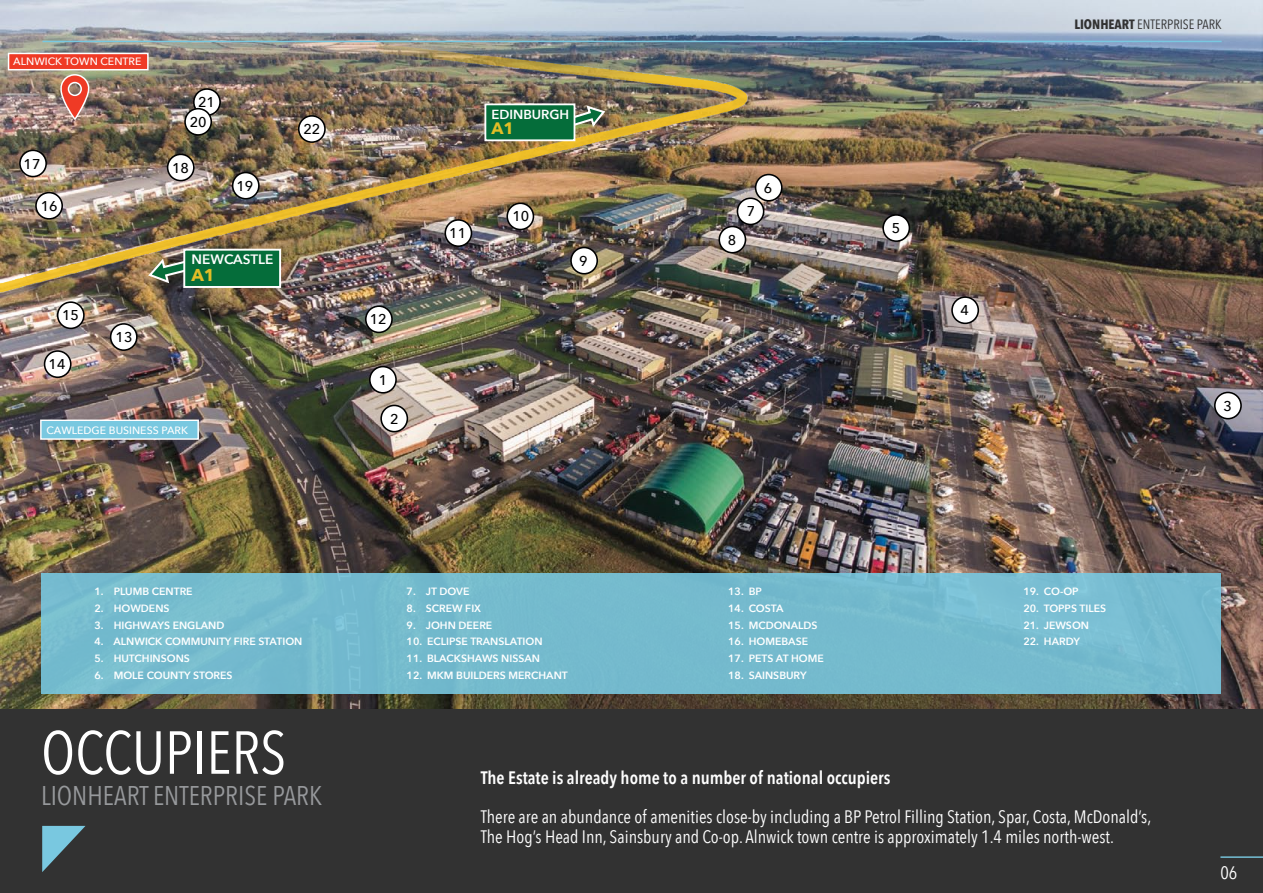
<style>
.page{position:relative;width:1263px;height:893px;background:#fff}
.page>*{position:absolute;margin:0;border:0;box-sizing:border-box;transform-origin:0 0}
.t1{font:60px "Avenir Next Condensed";color:#fff}
.t2{font:27px "Avenir Next Condensed";color:#97999c}
.t3{font:18px/19.5px "Avenir Next Condensed";color:#fff}
.t4{font:600 18px "Avenir Next Condensed";color:#fff}
.t5{font:700 17.1px "Avenir Next";color:rgb(247 197 37/.92)}
.t6{font:700 16.5px "Avenir Next";color:rgb(247 197 37/.92)}
.t7{font:500 14.25px/19.6px "Avenir Next";color:#000;text-align:center}
.t8{font:600 13.65px "Avenir Next";color:#fff}
.t9{font:13.5px "Avenir Next Condensed";color:#323232}
.t10{font:600 13.05px "Avenir Next";color:#fff}
.t11{font:500 10.65px "Avenir Next";color:#fff}
.t12{font:600 10.5px "Avenir Next";color:#fff}
.s1{font-weight:700}
</style>
<div class="page">
<img style="left:0;top:0;width:1263px;height:709px">
<div style="left:41px;top:420px;width:157px;height:19px;background:#79c8e0"></div>
<div style="left:40px;top:420px;width:159px;height:20px;border:1px solid #fff"></div>
<div style="left:370px;top:367px;width:26px;height:26px;background:#fff;border-radius:50%"></div>
<div style="left:369px;top:366px;width:28px;height:28px;border:2px solid #000;border-radius:50%"></div>
<div style="left:952px;top:297px;width:26px;height:26px;background:#fff;border-radius:50%"></div>
<div style="left:951px;top:296px;width:28px;height:28px;border:2px solid #000;border-radius:50%"></div>
<div style="left:1215px;top:392px;width:26px;height:27px;background:#fff;border-radius:50%"></div>
<div style="left:1214px;top:392px;width:28px;height:27px;border:2px solid #000;border-radius:50%"></div>
<div style="left:883px;top:215px;width:26px;height:26px;background:#fff;border-radius:50%"></div>
<div style="left:882px;top:214px;width:28px;height:28px;border:2px solid #000;border-radius:50%"></div>
<div style="left:365px;top:305px;width:28px;height:28px;border:2px solid #000;border-radius:50%"></div>
<div style="left:45px;top:351px;width:26px;height:26px;background:#fff;border-radius:50%"></div>
<div style="left:44px;top:350px;width:28px;height:28px;border:2px solid #000;border-radius:50%"></div>
<div style="left:111px;top:324px;width:26px;height:26px;background:#fff;border-radius:50%"></div>
<div style="left:110px;top:323px;width:28px;height:28px;border:2px solid #000;border-radius:50%"></div>
<div style="left:381px;top:405px;width:26px;height:27px;background:#fff;border-radius:50%"></div>
<div style="left:380px;top:405px;width:28px;height:27px;border:2px solid #000;border-radius:50%"></div>
<div style="left:41px;top:574px;width:1179px;height:120px;background:#75bbce"></div>
<div style="left:0;top:709px;width:1263px;height:184px;background:#323232"></div>
<svg style="left:42px;top:826px;width:44px;height:46px"></svg>
<hr style="left:1220px;top:856px;width:43px;height:2px;background:#79c8e0">
<img style="left:0;top:0;width:826px;height:330px">
<svg style="left:575px;top:104px;width:32px;height:25px"></svg>
<div style="left:485px;top:104px;width:89px;height:36px;background:#056d3a"></div>
<div style="left:484px;top:103px;width:91px;height:38px;border:2px solid #fff"></div>
<hr style="left:43px;top:41px;width:1179px;height:1px;background:#79c8e0">
<p class="t11" style="left:13px;top:52px;width:130px">ALNWICK TOWN CENTRE</p>
<h3 class="t7" style="left:24px;top:153px;width:18px">17</h3>
<h3 class="t7" style="left:41px;top:196px;width:18px">16</h3>
<h3 class="t7" style="left:62px;top:305px;width:18px">15</h3>
<h3 class="t7" style="left:49px;top:354px;width:18px">14</h3>
<h3 class="t7" style="left:116px;top:327px;width:18px">13</h3>
<h3 class="t7" style="left:190px;top:92px;width:27px">21<br>20</h3>
<h3 class="t7" style="left:172px;top:157px;width:18px">18</h3>
<h3 class="t7" style="left:236px;top:175px;width:18px">19</h3>
<h3 class="t8" style="left:191px;top:248px;width:83px">NEWCASTLE</h3>
<h3 class="t5" style="left:191px;top:260px;width:25px">A1</h3>
<p class="t11" style="left:47px;top:421px;width:143px">CAWLEDGE BUSINESS PARK</p>
<h3 class="t7" style="left:303px;top:119px;width:18px">22</h3>
<h3 class="t7" style="left:370px;top:309px;width:18px">12</h3>
<h3 class="t7" style="left:379px;top:369px;width:10px">1</h3>
<h3 class="t7" style="left:390px;top:408px;width:10px">2</h3>
<p class="t10" style="left:491px;top:103px;width:79px">EDINBURGH</p>
<h3 class="t6" style="left:491px;top:114px;width:24px">A1</h3>
<h3 class="t7" style="left:449px;top:223px;width:18px">11</h3>
<h3 class="t7" style="left:512px;top:206px;width:18px">10</h3>
<h3 class="t7" style="left:579px;top:250px;width:10px">9</h3>
<h3 class="t7" style="left:728px;top:229px;width:10px">8</h3>
<h3 class="t7" style="left:747px;top:201px;width:10px">7</h3>
<h3 class="t7" style="left:764px;top:177px;width:10px">6</h3>
<h3 class="t7" style="left:892px;top:218px;width:10px">5</h3>
<h3 class="t7" style="left:961px;top:300px;width:10px">4</h3>
<p class="t9" style="left:1074px;top:13px;width:149px"><span class="s1">LIONHEART</span> ENTERPRISE PARK</p>
<h3 class="t7" style="left:1223px;top:395px;width:10px">3</h3>
<p class="t12" style="left:94px;top:582px;width:100px">1. PLUMB CENTRE</p>
<p class="t12" style="left:94px;top:599px;width:77px">2. HOWDENS</p>
<p class="t12" style="left:94px;top:616px;width:132px">3. HIGHWAYS ENGLAND</p>
<p class="t12" style="left:94px;top:633px;width:210px">4. ALNWICK COMMUNITY FIRE STATION</p>
<p class="t12" style="left:94px;top:649px;width:97px">5. HUTCHINSONS</p>
<p class="t12" style="left:94px;top:666px;width:140px">6. MOLE COUNTY STORES</p>
<h1 class="t1" style="left:41px;top:701px;width:247px">OCCUPIERS</h1>
<h2 class="t2" style="left:41px;top:772px;width:283px">LIONHEART ENTERPRISE PARK</h2>
<p class="t12" style="left:407px;top:582px;width:64px">7. JT DOVE</p>
<p class="t12" style="left:407px;top:599px;width:76px">8. SCREW FIX</p>
<p class="t12" style="left:407px;top:616px;width:87px">9. JOHN DEERE</p>
<p class="t12" style="left:407px;top:633px;width:138px">10. ECLIPSE TRANSLATION</p>
<p class="t12" style="left:407px;top:649px;width:135px">11. BLACKSHAWS NISSAN</p>
<p class="t12" style="left:407px;top:666px;width:163px">12. MKM BUILDERS MERCHANT</p>
<p class="t12" style="left:728px;top:582px;width:35px">13. BP</p>
<p class="t12" style="left:728px;top:599px;width:57px">14. COSTA</p>
<p class="t12" style="left:728px;top:616px;width:91px">15. MCDONALDS</p>
<p class="t12" style="left:728px;top:633px;width:81px">16. HOMEBASE</p>
<p class="t12" style="left:728px;top:649px;width:97px">17. PETS AT HOME</p>
<p class="t12" style="left:728px;top:666px;width:80px">18. SAINSBURY</p>
<p class="t12" style="left:1023px;top:582px;width:57px">19. CO-OP</p>
<p class="t12" style="left:1023px;top:599px;width:84px">20. TOPPS TILES</p>
<p class="t12" style="left:1023px;top:616px;width:67px">21. JEWSON</p>
<p class="t12" style="left:1023px;top:633px;width:58px">22. HARDY</p>
<h3 class="t4" style="left:481px;top:762px;width:411px">The Estate is already home to a number of national occupiers</h3>
<h3 class="t3" style="left:481px;top:806px;width:672px">There are an abundance of amenities close-by including a BP Petrol Filling Station, Spar, Costa, McDonald’s,<br>The Hog’s Head Inn, Sainsbury and Co-op. Alnwick town centre is approximately 1.4 miles north-west.</h3>
<h3 class="t3" style="left:1220px;top:862px;width:18px">06</h3>
</div>
